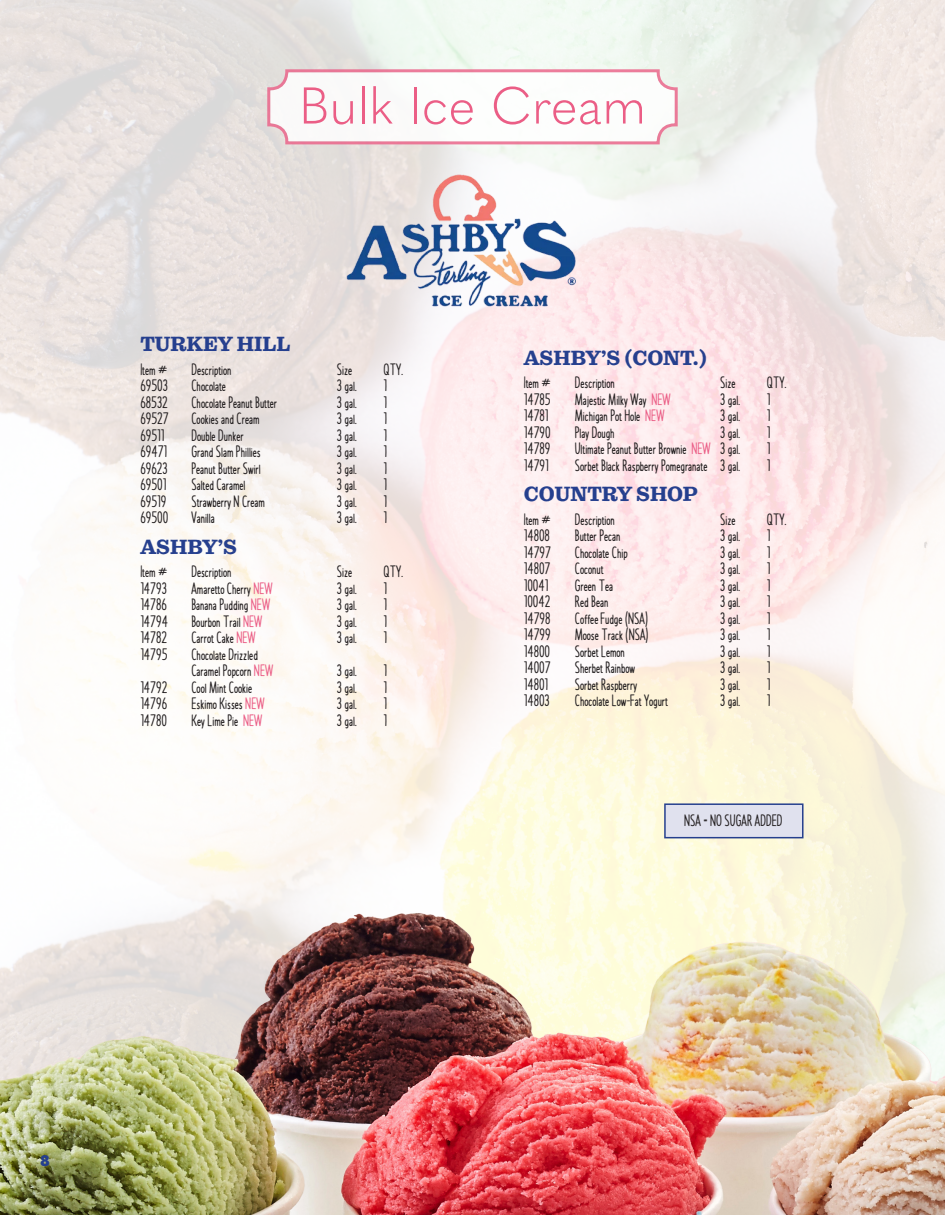
<style>
.page{position:relative;width:945px;height:1215px;background:#fff}
.page>*{position:absolute;margin:0;border:0;box-sizing:border-box;transform-origin:0 0}
.t1{font:300 51px "Quasimoda";color:#eb5e86}
.t2{font:21px "Pulpo Rust 100";color:#253f8e}
.t3{font:700 16.5px/16.5px "Jovial Sans";color:#231f20}
.t4{font:900 15px "Quasimoda";color:#253f8e}
.s1{color:#eb5e86}
</style>
<div class="page">
<img style="left:0;top:0;width:945px;height:744px">
<img style="left:0;top:744px;width:945px;height:471px">
<svg style="left:266px;top:68px;width:413px;height:78px"></svg>
<img style="left:342px;top:170px;width:239px;height:142px">
<h1 class="t1" style="left:299px;top:67px;width:349px">Bulk Ice Cream</h1>
<p class="t2" style="left:140px;top:332px;width:151px">TURKEY HILL</p>
<p class="t3" style="left:140px;top:361px;width:29px">Item #</p>
<p class="t3" style="left:191px;top:361px;width:42px">Description</p>
<p class="t3" style="left:337px;top:361px;width:17px">Size</p>
<p class="t3" style="left:383px;top:361px;width:21px">QTY.</p>
<p class="t3" style="left:140px;top:378px;width:29px">69503</p>
<p class="t3" style="left:191px;top:378px;width:36px">Chocolate</p>
<p class="t3" style="left:337px;top:378px;width:22px">3 gal.</p>
<p class="t3" style="left:383px;top:378px;width:5px">1</p>
<p class="t3" style="left:140px;top:394px;width:29px">68532</p>
<p class="t3" style="left:191px;top:394px;width:87px">Chocolate Peanut Butter</p>
<p class="t3" style="left:337px;top:394px;width:22px">3 gal.</p>
<p class="t3" style="left:383px;top:394px;width:5px">1</p>
<p class="t3" style="left:140px;top:411px;width:30px">69527</p>
<p class="t3" style="left:191px;top:411px;width:70px">Cookies and Cream</p>
<p class="t3" style="left:337px;top:411px;width:22px">3 gal.</p>
<p class="t3" style="left:383px;top:411px;width:5px">1</p>
<p class="t3" style="left:140px;top:427px;width:25px">69511</p>
<p class="t3" style="left:191px;top:427px;width:54px">Double Dunker</p>
<p class="t3" style="left:337px;top:427px;width:22px">3 gal.</p>
<p class="t3" style="left:383px;top:427px;width:5px">1</p>
<p class="t3" style="left:140px;top:444px;width:28px">69471</p>
<p class="t3" style="left:191px;top:444px;width:71px">Grand Slam Phillies</p>
<p class="t3" style="left:337px;top:444px;width:22px">3 gal.</p>
<p class="t3" style="left:383px;top:444px;width:5px">1</p>
<p class="t3" style="left:140px;top:460px;width:29px">69623</p>
<p class="t3" style="left:191px;top:460px;width:71px">Peanut Butter Swirl</p>
<p class="t3" style="left:337px;top:460px;width:22px">3 gal.</p>
<p class="t3" style="left:383px;top:460px;width:5px">1</p>
<p class="t3" style="left:140px;top:477px;width:27px">69501</p>
<p class="t3" style="left:191px;top:477px;width:56px">Salted Caramel</p>
<p class="t3" style="left:337px;top:477px;width:22px">3 gal.</p>
<p class="t3" style="left:383px;top:477px;width:5px">1</p>
<p class="t3" style="left:140px;top:493px;width:27px">69519</p>
<p class="t3" style="left:191px;top:493px;width:75px">Strawberry N Cream</p>
<p class="t3" style="left:337px;top:493px;width:22px">3 gal.</p>
<p class="t3" style="left:383px;top:493px;width:5px">1</p>
<p class="t3" style="left:140px;top:510px;width:29px">69500</p>
<p class="t3" style="left:191px;top:510px;width:25px">Vanilla</p>
<p class="t3" style="left:337px;top:510px;width:22px">3 gal.</p>
<p class="t3" style="left:383px;top:510px;width:5px">1</p>
<p class="t2" style="left:140px;top:534px;width:98px">ASHBY’S</p>
<p class="t3" style="left:140px;top:564px;width:29px">Item #</p>
<p class="t3" style="left:191px;top:564px;width:42px">Description</p>
<p class="t3" style="left:337px;top:564px;width:17px">Size</p>
<p class="t3" style="left:383px;top:564px;width:21px">QTY.</p>
<p class="t3" style="left:140px;top:580px;width:28px">14793</p>
<p class="t3" style="left:191px;top:580px;width:83px">Amaretto Cherry <span class="s1">NEW</span></p>
<p class="t3" style="left:337px;top:580px;width:22px">3 gal.</p>
<p class="t3" style="left:383px;top:580px;width:5px">1</p>
<p class="t3" style="left:140px;top:597px;width:28px">14786</p>
<p class="t3" style="left:191px;top:597px;width:80px">Banana Pudding <span class="s1">NEW</span></p>
<p class="t3" style="left:337px;top:597px;width:22px">3 gal.</p>
<p class="t3" style="left:383px;top:597px;width:5px">1</p>
<p class="t3" style="left:140px;top:613px;width:29px">14794</p>
<p class="t3" style="left:191px;top:613px;width:72px">Bourbon Trail <span class="s1">NEW</span></p>
<p class="t3" style="left:337px;top:613px;width:22px">3 gal.</p>
<p class="t3" style="left:383px;top:613px;width:5px">1</p>
<p class="t3" style="left:140px;top:630px;width:28px">14782</p>
<p class="t3" style="left:191px;top:630px;width:66px">Carrot Cake <span class="s1">NEW</span></p>
<p class="t3" style="left:337px;top:630px;width:22px">3 gal.</p>
<p class="t3" style="left:383px;top:630px;width:5px">1</p>
<p class="t3" style="left:140px;top:646px;width:29px">14795</p>
<p class="t3" style="left:191px;top:646px;width:83px">Chocolate Drizzled<br>Caramel Popcorn <span class="s1">NEW</span></p>
<p class="t3" style="left:337px;top:663px;width:22px">3 gal.</p>
<p class="t3" style="left:383px;top:663px;width:5px">1</p>
<p class="t3" style="left:140px;top:679px;width:29px">14792</p>
<p class="t3" style="left:191px;top:679px;width:62px">Cool Mint Cookie</p>
<p class="t3" style="left:337px;top:679px;width:22px">3 gal.</p>
<p class="t3" style="left:383px;top:679px;width:5px">1</p>
<p class="t3" style="left:140px;top:696px;width:28px">14796</p>
<p class="t3" style="left:191px;top:696px;width:75px">Eskimo Kisses <span class="s1">NEW</span></p>
<p class="t3" style="left:337px;top:696px;width:22px">3 gal.</p>
<p class="t3" style="left:383px;top:696px;width:5px">1</p>
<p class="t3" style="left:140px;top:712px;width:28px">14780</p>
<p class="t3" style="left:191px;top:712px;width:72px">Key Lime Pie <span class="s1">NEW</span></p>
<p class="t3" style="left:337px;top:712px;width:22px">3 gal.</p>
<p class="t3" style="left:383px;top:712px;width:5px">1</p>
<p class="t2" style="left:524px;top:345px;width:185px">ASHBY’S (CONT.)</p>
<p class="t3" style="left:524px;top:374px;width:29px">Item #</p>
<p class="t3" style="left:575px;top:374px;width:42px">Description</p>
<p class="t3" style="left:720px;top:374px;width:17px">Size</p>
<p class="t3" style="left:767px;top:374px;width:21px">QTY.</p>
<p class="t3" style="left:524px;top:391px;width:28px">14785</p>
<p class="t3" style="left:575px;top:391px;width:97px">Majestic Milky Way <span class="s1">NEW</span></p>
<p class="t3" style="left:720px;top:391px;width:22px">3 gal.</p>
<p class="t3" style="left:767px;top:391px;width:5px">1</p>
<p class="t3" style="left:524px;top:407px;width:26px">14781</p>
<p class="t3" style="left:575px;top:407px;width:91px">Michigan Pot Hole <span class="s1">NEW</span></p>
<p class="t3" style="left:720px;top:407px;width:22px">3 gal.</p>
<p class="t3" style="left:767px;top:407px;width:5px">1</p>
<p class="t3" style="left:524px;top:424px;width:28px">14790</p>
<p class="t3" style="left:575px;top:424px;width:41px">Play Dough</p>
<p class="t3" style="left:720px;top:424px;width:22px">3 gal.</p>
<p class="t3" style="left:767px;top:424px;width:5px">1</p>
<p class="t3" style="left:524px;top:440px;width:28px">14789</p>
<p class="t3" style="left:575px;top:440px;width:167px">Ultimate Peanut Butter Brownie <span class="s1">NEW</span> 3 gal.</p>
<p class="t3" style="left:767px;top:440px;width:5px">1</p>
<p class="t3" style="left:524px;top:457px;width:26px">14791</p>
<p class="t3" style="left:575px;top:457px;width:167px">Sorbet Black Raspberry Pomegranate 3 gal.</p>
<p class="t3" style="left:767px;top:457px;width:5px">1</p>
<p class="t2" style="left:524px;top:482px;width:176px">COUNTRY SHOP</p>
<p class="t3" style="left:524px;top:511px;width:29px">Item #</p>
<p class="t3" style="left:575px;top:511px;width:42px">Description</p>
<p class="t3" style="left:720px;top:511px;width:17px">Size</p>
<p class="t3" style="left:767px;top:511px;width:21px">QTY.</p>
<p class="t3" style="left:524px;top:527px;width:28px">14808</p>
<p class="t3" style="left:575px;top:527px;width:47px">Butter Pecan</p>
<p class="t3" style="left:720px;top:527px;width:22px">3 gal.</p>
<p class="t3" style="left:767px;top:527px;width:5px">1</p>
<p class="t3" style="left:524px;top:544px;width:29px">14797</p>
<p class="t3" style="left:575px;top:544px;width:54px">Chocolate Chip</p>
<p class="t3" style="left:720px;top:544px;width:22px">3 gal.</p>
<p class="t3" style="left:767px;top:544px;width:5px">1</p>
<p class="t3" style="left:524px;top:560px;width:28px">14807</p>
<p class="t3" style="left:575px;top:560px;width:30px">Coconut</p>
<p class="t3" style="left:720px;top:560px;width:22px">3 gal.</p>
<p class="t3" style="left:767px;top:560px;width:5px">1</p>
<p class="t3" style="left:524px;top:577px;width:26px">10041</p>
<p class="t3" style="left:575px;top:577px;width:40px">Green Tea</p>
<p class="t3" style="left:720px;top:577px;width:22px">3 gal.</p>
<p class="t3" style="left:767px;top:577px;width:5px">1</p>
<p class="t3" style="left:524px;top:593px;width:28px">10042</p>
<p class="t3" style="left:575px;top:593px;width:35px">Red Bean</p>
<p class="t3" style="left:720px;top:593px;width:22px">3 gal.</p>
<p class="t3" style="left:767px;top:593px;width:5px">1</p>
<p class="t3" style="left:524px;top:610px;width:28px">14798</p>
<p class="t3" style="left:575px;top:610px;width:75px">Coffee Fudge (NSA)</p>
<p class="t3" style="left:720px;top:610px;width:22px">3 gal.</p>
<p class="t3" style="left:767px;top:610px;width:5px">1</p>
<p class="t3" style="left:524px;top:626px;width:28px">14799</p>
<p class="t3" style="left:575px;top:626px;width:75px">Moose Track (NSA)</p>
<p class="t3" style="left:720px;top:626px;width:22px">3 gal.</p>
<p class="t3" style="left:767px;top:626px;width:5px">1</p>
<p class="t3" style="left:524px;top:643px;width:28px">14800</p>
<p class="t3" style="left:575px;top:643px;width:52px">Sorbet Lemon</p>
<p class="t3" style="left:720px;top:643px;width:22px">3 gal.</p>
<p class="t3" style="left:767px;top:643px;width:5px">1</p>
<p class="t3" style="left:524px;top:659px;width:28px">14007</p>
<p class="t3" style="left:575px;top:659px;width:62px">Sherbet Rainbow</p>
<p class="t3" style="left:720px;top:659px;width:22px">3 gal.</p>
<p class="t3" style="left:767px;top:659px;width:5px">1</p>
<p class="t3" style="left:524px;top:676px;width:26px">14801</p>
<p class="t3" style="left:575px;top:676px;width:64px">Sorbet Raspberry</p>
<p class="t3" style="left:720px;top:676px;width:22px">3 gal.</p>
<p class="t3" style="left:767px;top:676px;width:5px">1</p>
<p class="t3" style="left:524px;top:692px;width:27px">14803</p>
<p class="t3" style="left:575px;top:692px;width:95px">Chocolate Low-Fat Yogurt</p>
<p class="t3" style="left:720px;top:692px;width:22px">3 gal.</p>
<p class="t3" style="left:767px;top:692px;width:5px">1</p>
<p class="t3" style="left:684px;top:812px;width:100px">NSA = NO SUGAR ADDED</p>
<p class="t4" style="left:40px;top:1149px;width:11px">8</p>
</div>
